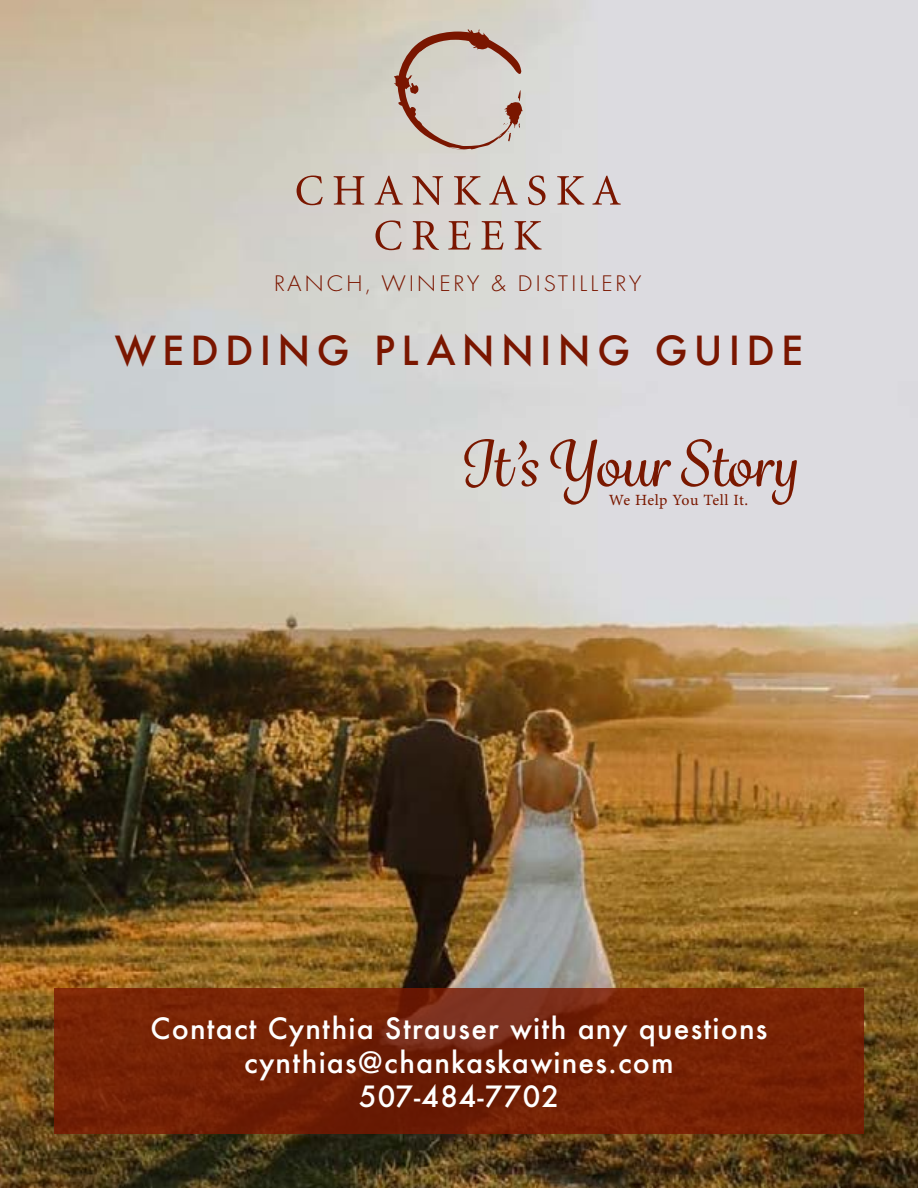
<style>
.page{position:relative;width:918px;height:1188px;background:#fff}
.page>*{position:absolute;margin:0;border:0;box-sizing:border-box;transform-origin:0 0}
.t1{font:500 61.2px "Grafolita Script";color:#7a1800}
.t2{font:500 39px "Futura";letter-spacing:.16em;color:#7a1600}
.t3{font:500 28.5px/34.2px "Futura";letter-spacing:.04em;color:#fff;text-align:center}
.t4{font:300 23.55px "Futura PT";letter-spacing:.105em;color:#7a1600;scale:1.06 1}
.t5{font:15.6px "Minion Pro Capt";letter-spacing:.02em;color:#7a1800}
</style>
<div class="page">
<img style="left:0;top:0;width:918px;height:1188px">
<svg style="left:54px;top:989px;width:810px;height:145px;background:#752206"></svg>
<svg style="left:376px;top:220px;width:26px;height:30px"></svg>
<svg style="left:413px;top:221px;width:26px;height:29px"></svg>
<svg style="left:448px;top:221px;width:23px;height:29px"></svg>
<svg style="left:481px;top:221px;width:23px;height:29px"></svg>
<svg style="left:515px;top:221px;width:27px;height:29px"></svg>
<svg style="left:297px;top:176px;width:26px;height:29px"></svg>
<svg style="left:334px;top:176px;width:30px;height:29px"></svg>
<svg style="left:375px;top:176px;width:28px;height:29px"></svg>
<svg style="left:412px;top:176px;width:31px;height:29px"></svg>
<svg style="left:454px;top:176px;width:27px;height:29px"></svg>
<svg style="left:489px;top:176px;width:29px;height:29px"></svg>
<svg style="left:528px;top:176px;width:18px;height:29px"></svg>
<svg style="left:557px;top:176px;width:27px;height:29px"></svg>
<svg style="left:592px;top:176px;width:29px;height:29px"></svg>
<svg style="left:394px;top:29px;width:130px;height:121px;background:#c7b5ac"></svg>
<p class="t4" style="left:274px;top:270px;width:349px">RANCH, WINERY &amp; DISTILLERY</p>
<h2 class="t2" style="left:115px;top:324px;width:690px">WEDDING PLANNING GUIDE</h2>
<h1 class="t1" style="left:459px;top:425px;width:341px">It’s Your Story</h1>
<p class="t5" style="left:609px;top:490px;width:141px">We Help You Tell It.</p>
<p class="t3" style="left:151px;top:1011px;width:618px">Contact Cynthia Strauser with any questions cynthias@chankaskawines.com<br>507-484-7702</p>
</div>
